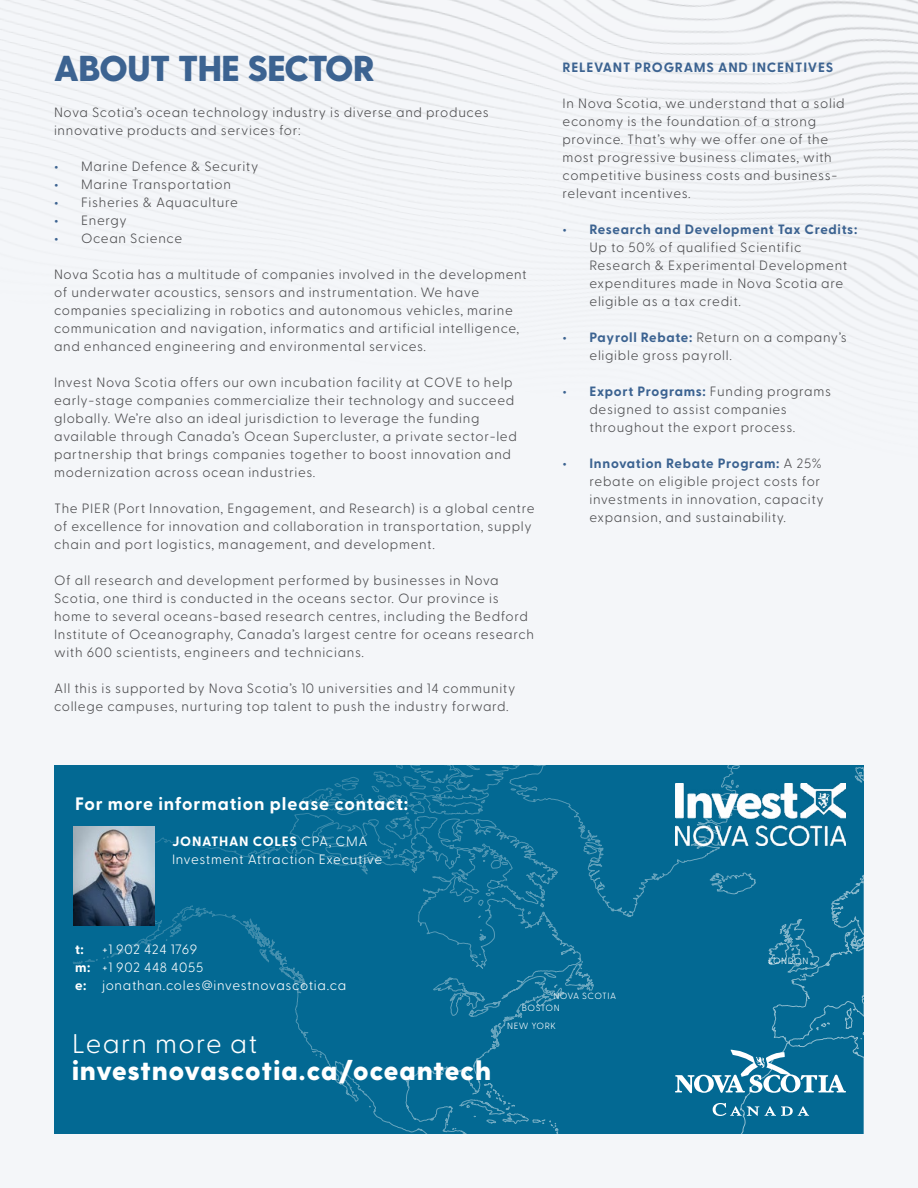
<style>
.page{position:relative;width:918px;height:1188px;background:#f4f6f9}
.page>*{position:absolute;margin:0;border:0;box-sizing:border-box;transform-origin:0 0}
.t1{font:800 36px "Greycliff CF";letter-spacing:-.015em;color:#3c6391}
.t2{font:800 27px "Greycliff CF";letter-spacing:.04em;color:#fff}
.t3{font:300 27px "Greycliff CF";letter-spacing:.05em;color:#fff}
.t4{font:700 18px "Greycliff CF";letter-spacing:.05em;color:#fff}
.t5{font:300 13.5px/18px "Greycliff CF";letter-spacing:.05em;color:#4d4d4f}
.t6{font:300 13.5px/18px "Greycliff CF";letter-spacing:.05em;color:#fff}
.t7{font:700 13.5px "Greycliff CF";letter-spacing:.05em;color:#3c6391}
.t8{font:700 13.5px "Greycliff CF";color:#fff}
.t9{font:300 9px/18.3px "Greycliff CF";letter-spacing:.06em;color:#fff}
.s1{font-weight:700;color:#3c6391}
.s2{font-weight:700}
</style>
<div class="page">
<img style="left:0;top:0;width:918px;height:348px">
<div style="left:54px;top:765px;width:810px;height:369px;background:#036993"></div>
<svg style="left:73px;top:765px;width:791px;height:369px"></svg>
<svg style="left:548px;top:998px;width:4px;height:3px"></svg>
<svg style="left:516px;top:1010px;width:4px;height:3px"></svg>
<svg style="left:506px;top:1016px;width:3px;height:4px"></svg>
<img style="left:675px;top:783px;width:171px;height:63px">
<svg style="left:675px;top:1049px;width:171px;height:44px"></svg>
<svg style="left:713px;top:1103px;width:46px;height:13px"></svg>
<svg style="left:765px;top:1106px;width:44px;height:10px"></svg>
<img style="left:74px;top:826px;width:80px;height:100px">
<h1 class="t1" style="left:54px;top:46px;width:322px">ABOUT THE SECTOR</h1>
<p class="t5" style="left:54px;top:102px;width:436px">Nova Scotia’s ocean technology industry is diverse and produces innovative products and services for:</p>
<p class="t5" style="left:54px;top:156px;width:206px"><span class="s1">•</span> Marine Defence &amp; Security</p>
<p class="t5" style="left:54px;top:174px;width:178px"><span class="s1">•</span> Marine Transportation</p>
<p class="t5" style="left:54px;top:192px;width:186px"><span class="s1">•</span> Fisheries &amp; Aquaculture</p>
<p class="t5" style="left:54px;top:210px;width:74px"><span class="s1">•</span> Energy</p>
<p class="t5" style="left:54px;top:228px;width:130px"><span class="s1">•</span> Ocean Science</p>
<p class="t5" style="left:54px;top:264px;width:474px">Nova Scotia has a multitude of companies involved in the development of underwater acoustics, sensors and instrumentation. We have companies specializing in robotics and autonomous vehicles, marine communication and navigation, informatics and artificial intelligence, and enhanced engineering and environmental services.</p>
<p class="t5" style="left:54px;top:372px;width:464px">Invest Nova Scotia offers our own incubation facility at COVE to help early-stage companies commercialize their technology and succeed globally. We’re also an ideal jurisdiction to leverage the funding available through Canada’s Ocean Supercluster, a private sector-led partnership that brings companies together to boost innovation and modernization across ocean industries.</p>
<p class="t5" style="left:54px;top:498px;width:482px">The PIER (Port Innovation, Engagement, and Research) is a global centre of excellence for innovation and collaboration in transportation, supply chain and port logistics, management, and development.</p>
<p class="t5" style="left:54px;top:570px;width:482px">Of all research and development performed by businesses in Nova Scotia, one third is conducted in the oceans sector. Our province is home to several oceans-based research centres, including the Bedford Institute of Oceanography, Canada’s largest centre for oceans research with 600 scientists, engineers and technicians.</p>
<p class="t5" style="left:54px;top:678px;width:463px">All this is supported by Nova Scotia’s 10 universities and 14 community college campuses, nurturing top talent to push the industry forward.</p>
<p class="t7" style="left:563px;top:57px;width:272px">RELEVANT PROGRAMS AND INCENTIVES</p>
<p class="t5" style="left:563px;top:93px;width:284px">In Nova Scotia, we understand that a solid economy is the foundation of a strong province. That’s why we offer one of the most progressive business climates, with competitive business costs and business&shy;relevant incentives.</p>
<p class="t7" style="left:563px;top:219px;width:296px">• Research and Development Tax Credits:</p>
<p class="t5" style="left:590px;top:237px;width:259px">Up to 50% of qualified Scientific Research &amp; Experimental Development expenditures made in Nova Scotia are eligible as a tax credit.</p>
<p class="t5" style="left:590px;top:327px;width:259px;text-indent:-27px"><span class="s1">• Payroll Rebate:</span> Return on a company’s eligible gross payroll.</p>
<p class="t5" style="left:590px;top:381px;width:243px;text-indent:-27px"><span class="s1">• Export Programs:</span> Funding programs designed to assist companies throughout the export process.</p>
<p class="t5" style="left:590px;top:453px;width:236px;text-indent:-27px"><span class="s1">• Innovation Rebate Program:</span> A 25% rebate on eligible project costs for investments in innovation, capacity expansion, and sustainability.</p>
<h3 class="t4" style="left:75px;top:790px;width:335px">For more information please contact:</h3>
<p class="t6" style="left:172px;top:831px;width:212px"><span class="s2">JONATHAN COLES</span> CPA, CMA<br>Investment Attraction Executive</p>
<p class="t6" style="left:75px;top:939px;width:273px;text-indent:27px">+1 902 424 1769<br><span class="s2">m:</span> +1 902 448 4055<br><span class="s2">e:</span> jonathan.coles@investnovascotia.ca</p>
<p class="t8" style="left:75px;top:939px;width:10px">t:</p>
<p class="t9" style="left:553px;top:986px;width:64px">NOVA SCOTIA</p>
<p class="t9" style="left:769px;top:951px;width:41px">LONDON</p>
<h2 class="t3" style="left:72px;top:1023px;width:187px">Learn more at</h2>
<h2 class="t2" style="left:72px;top:1054px;width:420px">investnovascotia.ca/oceantech</h2>
<p class="t9" style="left:507px;top:998px;width:54px;text-indent:15px">BOSTON<br>NEW YORK</p>
</div>
